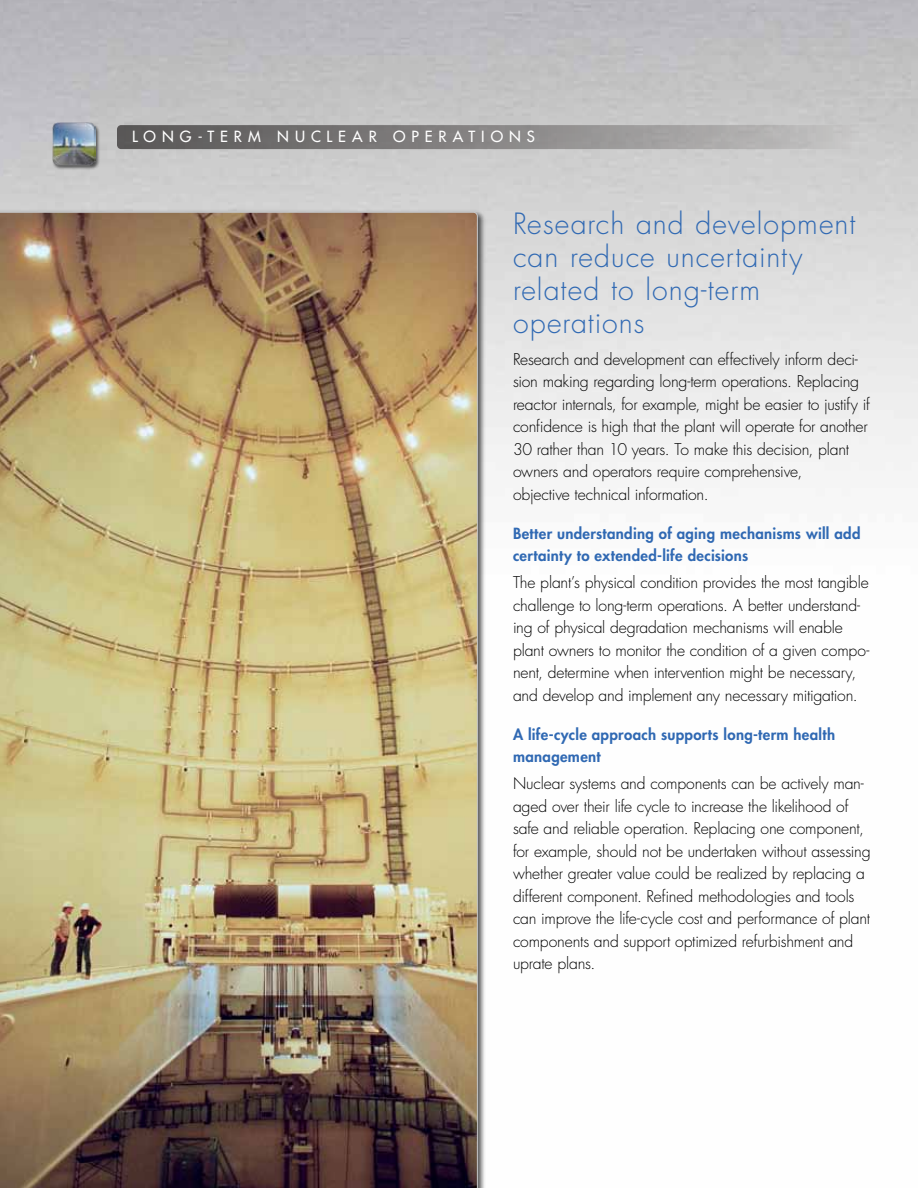
<style>
.page{position:relative;width:918px;height:1188px;background:#fff}
.page>*{position:absolute;margin:0;border:0;box-sizing:border-box;transform-origin:0 0}
.t1{font:300 28.5px/33px "Futura";letter-spacing:.035em;color:#3069b3}
.t2{font:300 15.75px/22.5px "Futura";letter-spacing:-.01em;color:#000}
.t3{font:800 15px/22.5px "Futura";letter-spacing:.02em;color:#3069b3}
.t4{font:15px "Futura";color:#fff}
</style>
<div class="page">
<img style="left:0;top:212px;width:478px;height:976px">
<div style="left:52px;top:123px;width:49px;height:48px;background:#000;opacity:.6"></div>
<img style="left:51px;top:122px;width:45px;height:44px">
<div style="left:117px;top:125px;width:756px;height:24px;background:linear-gradient(to right,#545151,#c4c3c3);border-radius:4px"></div>
<p class="t4" style="left:132px;top:127px;width:27px">L ON</p>
<p class="t4" style="left:180px;top:127px;width:160px">G-TER M NUCLEA</p>
<p class="t4" style="left:369px;top:127px;width:7px">R</p>
<p class="t4" style="left:393px;top:127px;width:75px">OPER ATION</p>
<p class="t4" style="left:527px;top:127px;width:10px">S</p>
<h1 class="t1" style="left:513px;top:208px;width:344px">Research and development can reduce uncertainty related to long-term operations</h1>
<p class="t2" style="left:513px;top:348px;width:359px">Research and development can effectively inform deci&shy;sion making regarding long-term operations. Replacing reactor internals, for example, might be easier to justify if confidence is high that the plant will operate for another 30 rather than 10 years. To make this decision, plant owners and operators require comprehensive,<br>objective technical information.</p>
<p class="t3" style="left:513px;top:522px;width:349px">Better understanding of aging mechanisms will add certainty to extended-life decisions</p>
<p class="t2" style="left:513px;top:572px;width:358px">The plant’s physical condition provides the most tangible challenge to long-term operations. A better understand&shy;ing of physical degradation mechanisms will enable plant owners to monitor the condition of a given compo&shy;nent, determine when intervention might be necessary, and develop and implement any necessary mitigation.</p>
<p class="t3" style="left:513px;top:723px;width:324px">A life-cycle approach supports long-term health management</p>
<p class="t2" style="left:513px;top:773px;width:359px">Nuclear systems and components can be actively man&shy;aged over their life cycle to increase the likelihood of safe and reliable operation. Replacing one component, for example, should not be undertaken without assessing whether greater value could be realized by replacing a different component. Refined methodologies and tools can improve the life-cycle cost and performance of plant components and support optimized refurbishment and uprate plans.</p>
</div>
